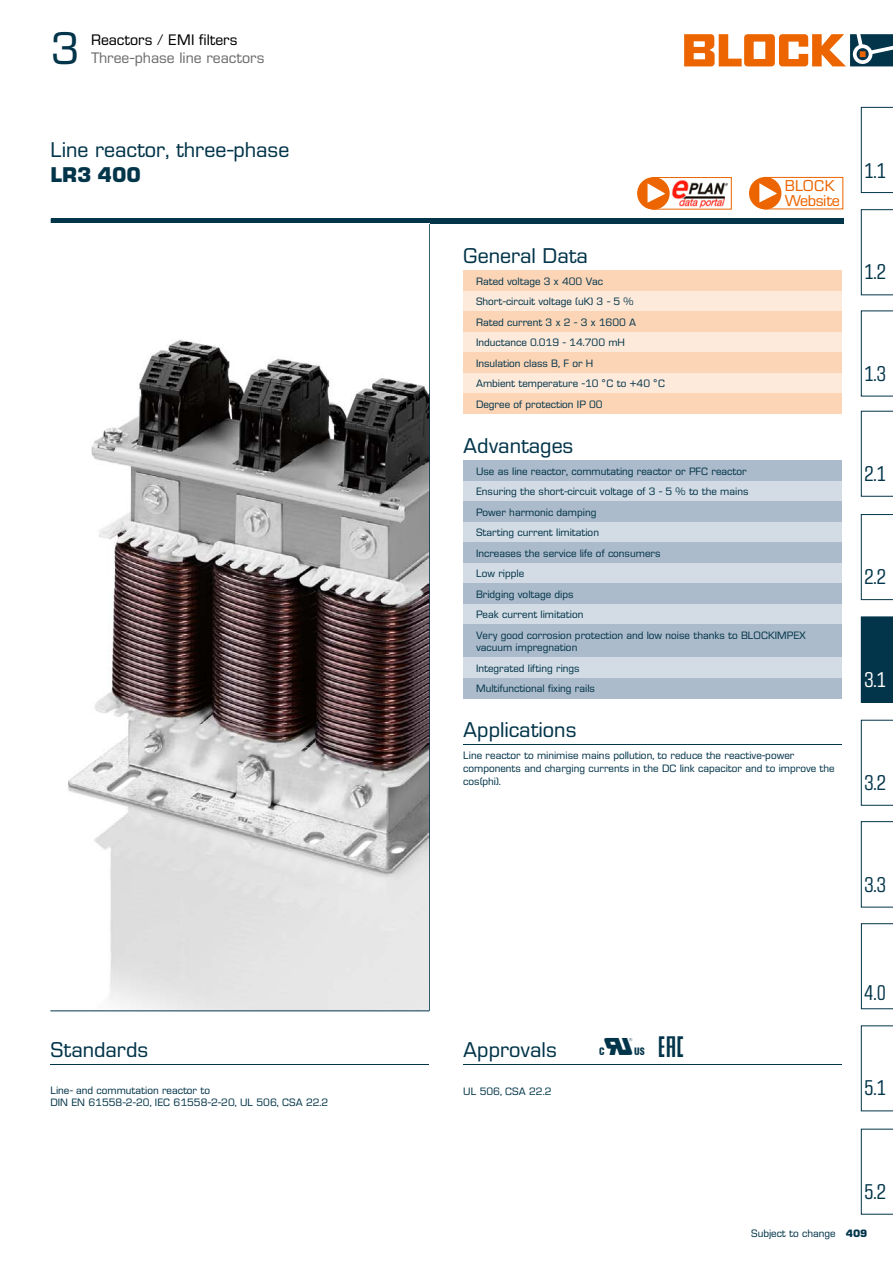
<style>
.page{position:relative;width:893px;height:1263px;background:#fff}
.page>*{position:absolute;margin:0;border:0;box-sizing:border-box;transform-origin:0 0}
.t1{font:45px "Blockstile";color:#03354a}
.t2{font:21px "Blockstile";color:#03354a}
.t3{font:condensed 21px "Blockstile";color:#03354a}
.t4{font:700 21px "Blockstile";color:#03354a}
.t5{font:condensed 21px "Blockstile";color:#fff}
.t6{font:21px "Blockstile Pi";color:#03354a}
.t7{font:15.45px/15.5px "Blockstile";letter-spacing:-.03em;color:#ec6500}
.t8{font:15px "Blockstile";color:#6e6e6e}
.t9{font:15px "Blockstile";color:#000}
.t10{font:10.5px/20.5px "Blockstile";color:#03354a}
.t11{font:10.5px "Blockstile";color:#03354a}
.t12{font:700 10.5px "Blockstile";color:#03354a}
.s1{font-family:"Blockstile Pi";color:#fff}
.s2{color:#fff}
</style>
<div class="page">
<svg style="left:861px;top:107px;width:32px;height:86px"></svg>
<svg style="left:861px;top:209px;width:32px;height:86px"></svg>
<svg style="left:861px;top:1026px;width:32px;height:85px"></svg>
<svg style="left:861px;top:311px;width:32px;height:85px"></svg>
<svg style="left:861px;top:411px;width:32px;height:85px"></svg>
<svg style="left:861px;top:514px;width:32px;height:86px"></svg>
<div style="left:861px;top:617px;width:32px;height:85px;background:#03354a"></div>
<svg style="left:861px;top:720px;width:32px;height:85px"></svg>
<svg style="left:861px;top:821px;width:32px;height:86px"></svg>
<svg style="left:861px;top:1129px;width:32px;height:85px"></svg>
<svg style="left:861px;top:923px;width:32px;height:86px"></svg>
<svg style="left:684px;top:34px;width:209px;height:32px"></svg>
<div style="left:51px;top:219px;width:792px;height:5px;background:#03354a"></div>
<hr style="left:50px;top:1011px;width:379px;height:1px;background:#03354a">
<img style="left:68px;top:340px;width:361px;height:670px">
<hr style="left:429px;top:224px;width:1px;height:787px;background:#03354a">
<hr style="left:463px;top:270px;width:379px;height:1px;background:#03354a">
<div style="left:463px;top:271px;width:379px;height:20px;background:#fcd5b7"></div>
<div style="left:463px;top:291px;width:379px;height:21px;background:#fdeadb"></div>
<div style="left:463px;top:312px;width:379px;height:20px;background:#fcd5b7"></div>
<div style="left:463px;top:332px;width:379px;height:21px;background:#fdeadb"></div>
<div style="left:463px;top:352px;width:379px;height:21px;background:#fcd5b7"></div>
<div style="left:463px;top:373px;width:379px;height:20px;background:#fdeadb"></div>
<div style="left:463px;top:393px;width:379px;height:21px;background:#fcd5b7"></div>
<hr style="left:463px;top:460px;width:379px;height:1px;background:#03354a">
<div style="left:463px;top:461px;width:379px;height:20px;background:#acbbcb"></div>
<div style="left:463px;top:481px;width:379px;height:21px;background:#d3dce5"></div>
<div style="left:463px;top:502px;width:379px;height:20px;background:#acbbcb"></div>
<div style="left:463px;top:522px;width:379px;height:20px;background:#d3dce5"></div>
<div style="left:463px;top:542px;width:379px;height:21px;background:#acbbcb"></div>
<div style="left:463px;top:563px;width:379px;height:20px;background:#d3dce5"></div>
<div style="left:463px;top:583px;width:379px;height:21px;background:#acbbcb"></div>
<div style="left:463px;top:604px;width:379px;height:20px;background:#d3dce5"></div>
<div style="left:463px;top:624px;width:379px;height:33px;background:#acbbcb"></div>
<div style="left:463px;top:657px;width:379px;height:21px;background:#d3dce5"></div>
<div style="left:463px;top:678px;width:379px;height:20px;background:#acbbcb"></div>
<hr style="left:50px;top:1010px;width:379px;height:1px;background:#03354a">
<hr style="left:50px;top:1064px;width:379px;height:1px;background:#03354a">
<hr style="left:463px;top:1064px;width:379px;height:1px;background:#03354a">
<div style="left:764px;top:177px;width:79px;height:32px;border:1px solid #ec6500"></div>
<div style="left:749px;top:177px;width:32px;height:32px;background:#ec6500;border-radius:50%"></div>
<svg style="left:759px;top:182px;width:21px;height:22px"></svg>
<div style="left:652px;top:177px;width:80px;height:33px;background:#fff;border:1px solid #ec6500"></div>
<div style="left:637px;top:177px;width:33px;height:33px;background:#ec6500;border-radius:50%"></div>
<svg style="left:647px;top:182px;width:21px;height:23px"></svg>
<img style="left:671px;top:180px;width:57px;height:28px">
<h1 class="t1" style="left:51px;top:24px;width:31px">3</h1>
<h3 class="t9" style="left:91px;top:32px;width:148px">Reactors / EMI filters</h3>
<h3 class="t8" style="left:91px;top:50px;width:175px">Three-phase line reactors</h3>
<h2 class="t2" style="left:50px;top:138px;width:241px">Line reactor, three-phase</h2>
<h2 class="t4" style="left:50px;top:163px;width:92px">LR3 400</h2>
<h3 class="t7" style="left:785px;top:178px;width:56px">BLOCK<br>Website</h3>
<h2 class="t2" style="left:463px;top:244px;width:126px">General Data</h2>
<p class="t10" style="left:476px;top:271px;width:191px">Rated voltage 3 x 400 Vac<br>Short-circuit voltage (uK) 3 - 5 %<br>Rated current 3 x 2 - 3 x 1600 A<br>Inductance 0.019 - 14.700 mH<br>Insulation class B, F or H<br>Ambient temperature -10 °C to +40 °C<br>Degree of protection IP 00</p>
<h2 class="t2" style="left:463px;top:434px;width:112px">Advantages</h2>
<p class="t10" style="left:476px;top:461px;width:332px">Use as line reactor, commutating reactor or PFC reactor<br>Ensuring the short-circuit voltage of 3 - 5 % to the mains<br>Power harmonic damping<br>Starting current limitation<br>Increases the service life of consumers<br>Low ripple<br>Bridging voltage dips<br>Peak current limitation<br>Very good corrosion protection and low noise thanks to BLOCKIMPEX</p>
<p class="t10" style="left:476px;top:637px;width:121px">vacuum impregnation<br>Integrated lifting rings<br>Multifunctional fixing rails</p>
<h2 class="t2" style="left:463px;top:718px;width:115px">Applications</h2>
<p class="t10" style="left:463px;top:749px;width:373px;line-height:12.6px">Line reactor to minimise mains pollution, to reduce the reactive-power components and charging currents in the DC link capacitor and to improve the cos(phi).</p>
<h2 class="t3" style="left:864px;top:159px;width:23px">1.1</h2>
<h2 class="t3" style="left:864px;top:261px;width:23px">1.2</h2>
<h2 class="t3" style="left:864px;top:362px;width:23px">1.3</h2>
<h2 class="t3" style="left:864px;top:462px;width:23px">2.1</h2>
<h2 class="t3" style="left:864px;top:565px;width:23px">2.2</h2>
<h2 class="t5" style="left:864px;top:668px;width:23px">3.1</h2>
<h2 class="t3" style="left:864px;top:771px;width:23px">3.2</h2>
<h2 class="t3" style="left:864px;top:873px;width:23px">3.3</h2>
<h2 class="t2" style="left:50px;top:1038px;width:125px">Standards<span class="s1">Z</span></h2>
<h2 class="t2" style="left:463px;top:1038px;width:95px">Approvals</h2>
<h2 class="t6" style="left:598px;top:1034px;width:124px">W J <span class="s2">Z</span></h2>
<p class="t10" style="left:50px;top:1085px;width:279px;line-height:11.6px">Line- and commutation reactor to<br>DIN EN 61558-2-20, IEC 61558-2-20, UL 506, CSA 22.2</p>
<p class="t10" style="left:463px;top:1081px;width:90px">UL 506, CSA 22.2</p>
<h2 class="t3" style="left:864px;top:981px;width:23px">4.0</h2>
<h2 class="t3" style="left:864px;top:1076px;width:23px">5.1</h2>
<h2 class="t3" style="left:864px;top:1180px;width:23px">5.2</h2>
<p class="t11" style="left:751px;top:1228px;width:86px">Subject to change</p>
<p class="t12" style="left:846px;top:1228px;width:23px">409</p>
</div>
